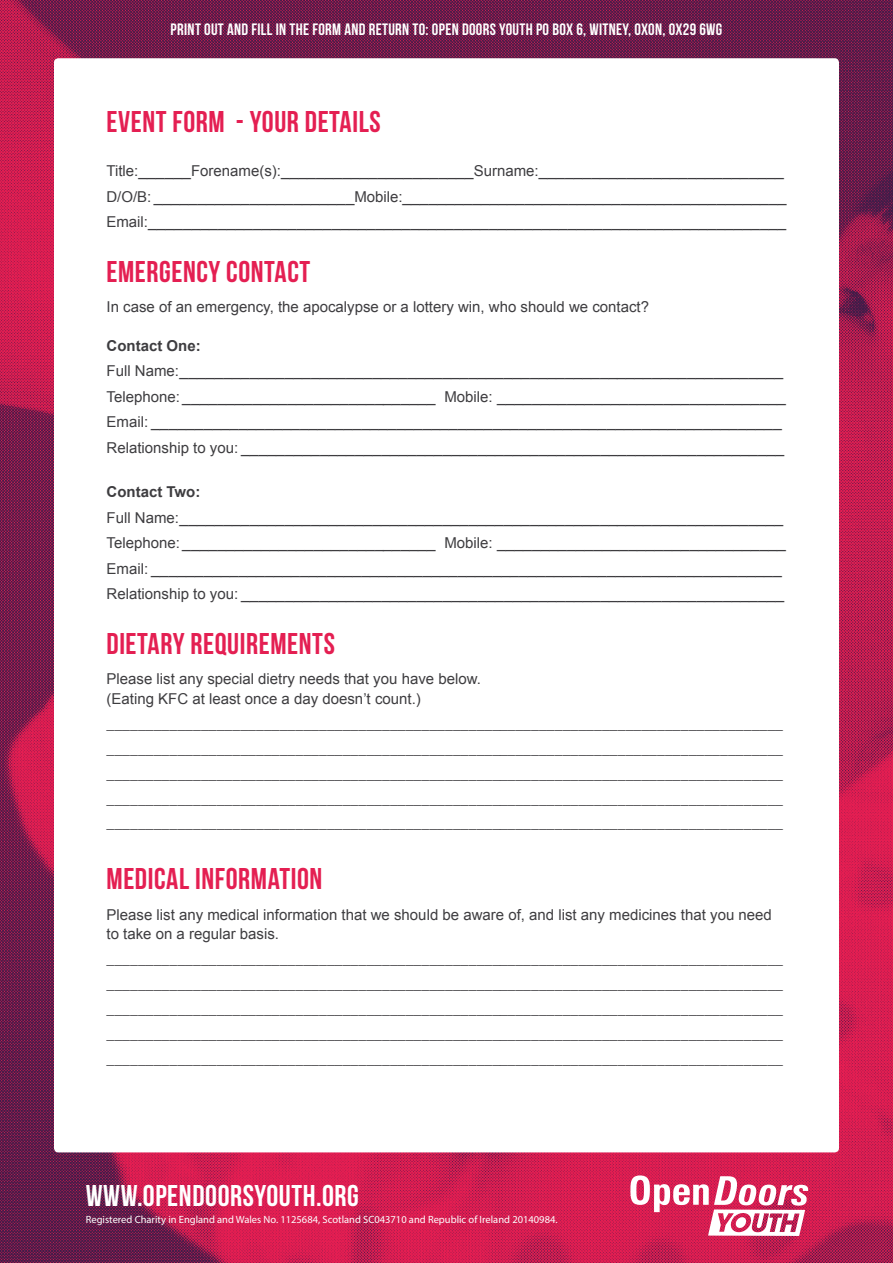
<style>
.page{position:relative;width:893px;height:1263px;background:#fff}
.page>*{position:absolute;margin:0;border:0;box-sizing:border-box;transform-origin:0 0}
.t1{font:30px "Bebas Neue";letter-spacing:.02em;color:#e41f52}
.t2{font:30px "Bebas Neue";letter-spacing:.02em;color:#fff}
.t3{font:16.5px "Bebas Neue";letter-spacing:.02em;color:#fff}
.t4{font:15.75px/25.5px "Arial";color:#3e3d40}
.t5{font:15.75px/24.9px "ITC Avant Garde Pro";color:#3e3d40;text-align:justify}
.t6{font:15px/19.5px "Arial";color:#3e3d40}
.t7{font:700 15px "Arial";color:#3e3d40}
.t8{font:10.5px "Myriad Pro";color:#fff}
.s1{font-size:15px}
</style>
<div class="page">
<img style="left:0;top:0;width:893px;height:1263px">
<div style="left:54px;top:58px;width:785px;height:1094px;background:#fff;border-radius:4px"></div>
<svg style="left:630px;top:1175px;width:178px;height:61px"></svg>
<p class="t3" style="left:171px;top:20px;width:553px">PRINT OUT AND FILL IN THE FORM AND RETURN TO: OPEN DOORS YOUTH PO BOX 6, WITNEY, OXON, OX29 6WG</p>
<h1 class="t1" style="left:106px;top:105px;width:276px">EVENT FORM - YOUR DETAILS</h1>
<p class="t4" style="left:106px;top:158px;width:681px"><span class="s1">Title:</span>______<span class="s1">Forename(s):</span>______________________<span class="s1">Surname:</span>____________________________<br><span class="s1">D/O/B:</span> _______________________<span class="s1">Mobile:</span>____________________________________________<br><span class="s1">Email:</span>_________________________________________________________________________</p>
<h1 class="t1" style="left:106px;top:255px;width:205px">EMERGENCY CONTACT</h1>
<p class="t6" style="left:106px;top:297px;width:544px">In case of an emergency, the apocalypse or a lottery win, who should we contact?</p>
<p class="t7" style="left:106px;top:336px;width:96px">Contact One:</p>
<p class="t4" style="left:106px;top:358px;width:681px"><span class="s1">Full Name:</span>_____________________________________________________________________ <span class="s1">Telephone:</span> _____________________________ <span class="s1">Mobile:</span> _________________________________ <span class="s1">Email:</span> ________________________________________________________________________ <span class="s1">Relationship to you:</span> ______________________________________________________________</p>
<p class="t7" style="left:106px;top:482px;width:95px">Contact Two:</p>
<p class="t4" style="left:106px;top:505px;width:681px"><span class="s1">Full Name:</span>_____________________________________________________________________ <span class="s1">Telephone:</span> _____________________________ <span class="s1">Mobile:</span> _________________________________ <span class="s1">Email:</span> ________________________________________________________________________ <span class="s1">Relationship to you:</span> ______________________________________________________________</p>
<h1 class="t1" style="left:106px;top:627px;width:230px">DIETARY REQUIREMENTS</h1>
<p class="t6" style="left:106px;top:669px;width:376px">Please list any special dietry needs that you have below. (Eating KFC at least once a day doesn’t count.)</p>
<p class="t5" style="left:106px;top:710px;width:678px">______________________________________________________________________________________ ______________________________________________________________________________________ ______________________________________________________________________________________ ______________________________________________________________________________________ ______________________________________________________________________________________</p>
<h1 class="t1" style="left:106px;top:862px;width:217px">MEDICAL INFORMATION</h1>
<p class="t6" style="left:106px;top:905px;width:667px">Please list any medical information that we should be aware of, and list any medicines that you need to take on a regular basis.</p>
<p class="t5" style="left:106px;top:946px;width:678px">______________________________________________________________________________________ ______________________________________________________________________________________ ______________________________________________________________________________________ ______________________________________________________________________________________ ______________________________________________________________________________________</p>
<h1 class="t2" style="left:86px;top:1179px;width:275px">WWW.OPENDOORSYOUTH.ORG</h1>
<p class="t8" style="left:86px;top:1213px;width:473px">Registered Charity in England and Wales No. 1125684, Scotland SC043710 and Republic of Ireland 20140984.</p>
</div>
